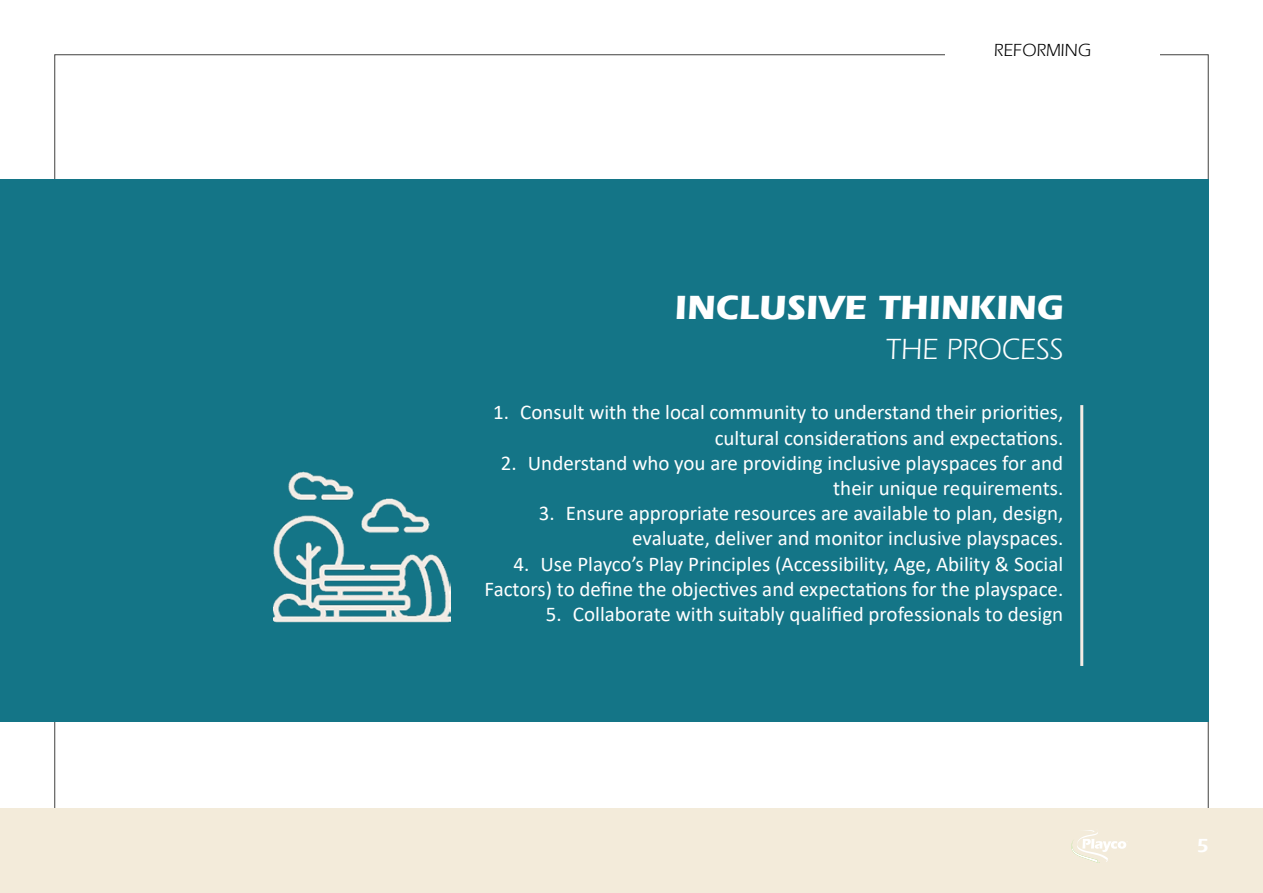
<style>
.page{position:relative;width:1263px;height:893px;background:#fff}
.page>*{position:absolute;margin:0;border:0;box-sizing:border-box;transform-origin:0 0}
.t1{font:700 34.5px "ITC Eras Std";color:#fff}
.t2{font:30px "ITC Eras Std";color:#fff}
.t3{font:21px/25.2px "Calibri";color:#fff;text-align:right}
.t4{font:600 19.5px "ITC Eras Std";color:#fff}
.t5{font:18px "ITC Eras Std";color:#000}
</style>
<div class="page">
<div style="left:0;top:808px;width:1263px;height:85px;background:#f3ebda"></div>
<svg style="left:1071px;top:830px;width:55px;height:33px"></svg>
<div style="left:0;top:179px;width:1209px;height:543px;background:#147587"></div>
<img style="left:274px;top:471px;width:176px;height:152px">
<hr style="left:1080px;top:405px;width:3px;height:261px;background:#f3ece5">
<p class="t5" style="left:994px;top:41px;width:99px">REFORMING</p>
<h1 class="t1" style="left:675px;top:287px;width:390px">INCLUSIVE THINKING</h1>
<h2 class="t2" style="left:886px;top:333px;width:178px">THE PROCESS</h2>
<p class="t3" style="left:493px;top:399px;width:571px">1. Consult with the local community to understand their priorities, cultural considerations and expectations.</p>
<p class="t3" style="left:501px;top:450px;width:564px">2. Understand who you are providing inclusive playspaces for and their unique requirements.</p>
<p class="t3" style="left:539px;top:500px;width:526px">3. Ensure appropriate resources are available to plan, design, evaluate, deliver and monitor inclusive playspaces.</p>
<p class="t3" style="left:485px;top:550px;width:580px">4. Use Playco’s Play Principles (Accessibility, Age, Ability &amp; Social<br>Factors) to define the objectives and expectations for the playspace.</p>
<p class="t3" style="left:546px;top:601px;width:519px">5. Collaborate with suitably qualified professionals to design</p>
<p class="t4" style="left:1196px;top:834px;width:14px">5</p>
</div>
